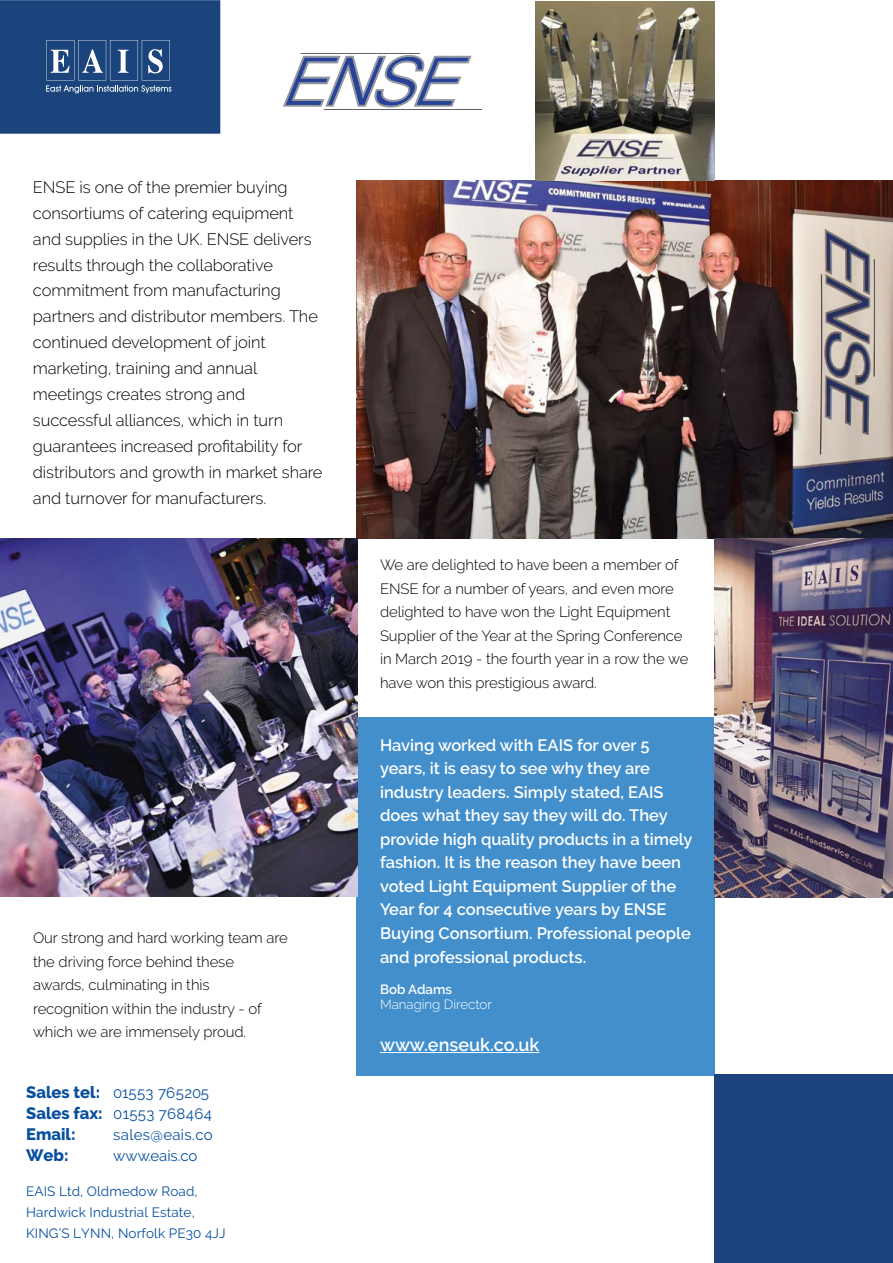
<style>
.page{position:relative;width:893px;height:1263px;background:#fff}
.page>*{position:absolute;margin:0;border:0;box-sizing:border-box;transform-origin:0 0}
.t1{font:600 18px "Raleway";color:#fff}
.t2{font:300 16.5px/26px "Raleway";letter-spacing:-.005em;color:#000}
.t3{font:600 16.5px/23.5px "Raleway";color:#fff}
.t4{font:800 16.5px "Raleway";color:#074f9e}
.t5{font:15px/21px "Raleway";letter-spacing:.02em;color:#074f9e}
.t6{font:15px "Raleway";color:#074f9e}
.t7{font:300 14.85px/23.5px "Raleway";letter-spacing:-.005em;color:#000}
.t8{font:13.5px/21px "Raleway";letter-spacing:.01em;color:#074f9e}
.t9{font:300 13.35px "Raleway";color:#fff}
.t10{font:600 13.35px "Raleway";color:#fff}
.s1{font-weight:800;font-size:16.5px}
</style>
<div class="page">
<svg style="left:0;top:0;width:220px;height:134px"></svg>
<div style="left:357px;top:717px;width:358px;height:359px;background:#428fcc"></div>
<svg style="left:283px;top:53px;width:199px;height:57px"></svg>
<img style="left:357px;top:181px;width:536px;height:358px">
<hr style="left:380px;top:1052px;width:159px;height:1px;background:#fff">
<img style="left:535px;top:1px;width:179px;height:180px">
<img style="left:714px;top:539px;width:179px;height:359px">
<img style="left:0;top:539px;width:357px;height:358px">
<div style="left:714px;top:1074px;width:179px;height:189px;background:#1b447c"></div>
<p class="t2" style="left:33px;top:174px;width:291px">ENSE is one of the premier buying consortiums of catering equipment and supplies in the UK. ENSE delivers results through the collaborative commitment from manufacturing partners and distributor members. The continued development of joint marketing, training and annual meetings creates strong and successful alliances, which in turn guarantees increased profitability for distributors and growth in market share and turnover for manufacturers.</p>
<p class="t7" style="left:33px;top:926px;width:256px">Our strong and hard working team are the driving force behind these awards, culminating in this recognition within the industry - of which we are immensely proud.</p>
<p class="t5" style="left:26px;top:1082px;width:187px"><span class="s1">Sales tel:</span> 01553 765205<br><span class="s1">Sales fax:</span> 01553 768464</p>
<p class="t4" style="left:26px;top:1125px;width:51px">Email:</p>
<p class="t5" style="left:113px;top:1124px;width:101px">sales@eais.co</p>
<p class="t4" style="left:26px;top:1146px;width:44px">Web:</p>
<p class="t6" style="left:113px;top:1147px;width:86px">www.eais.co</p>
<p class="t8" style="left:26px;top:1181px;width:201px">EAIS Ltd, Oldmedow Road,<br>Hardwick Industrial Estate,<br>KING’S LYNN, Norfolk PE30 4JJ</p>
<p class="t7" style="left:380px;top:553px;width:310px">We are delighted to have been a member of ENSE for a number of years, and even more delighted to have won the Light Equipment Supplier of the Year at the Spring Conference in March 2019 - the fourth year in a row the we have won this prestigious award.</p>
<p class="t3" style="left:380px;top:733px;width:314px">Having worked with EAIS for over 5 years, it is easy to see why they are industry leaders. Simply stated, EAIS does what they say they will do. They provide high quality products in a timely fashion. It is the reason they have been voted Light Equipment Supplier of the Year for 4 consecutive years by ENSE Buying Consortium. Professional people and professional products.</p>
<p class="t10" style="left:380px;top:981px;width:74px">Bob Adams</p>
<p class="t9" style="left:380px;top:996px;width:113px">Managing Director</p>
<p class="t1" style="left:380px;top:1034px;width:161px">www.enseuk.co.uk</p>
</div>
